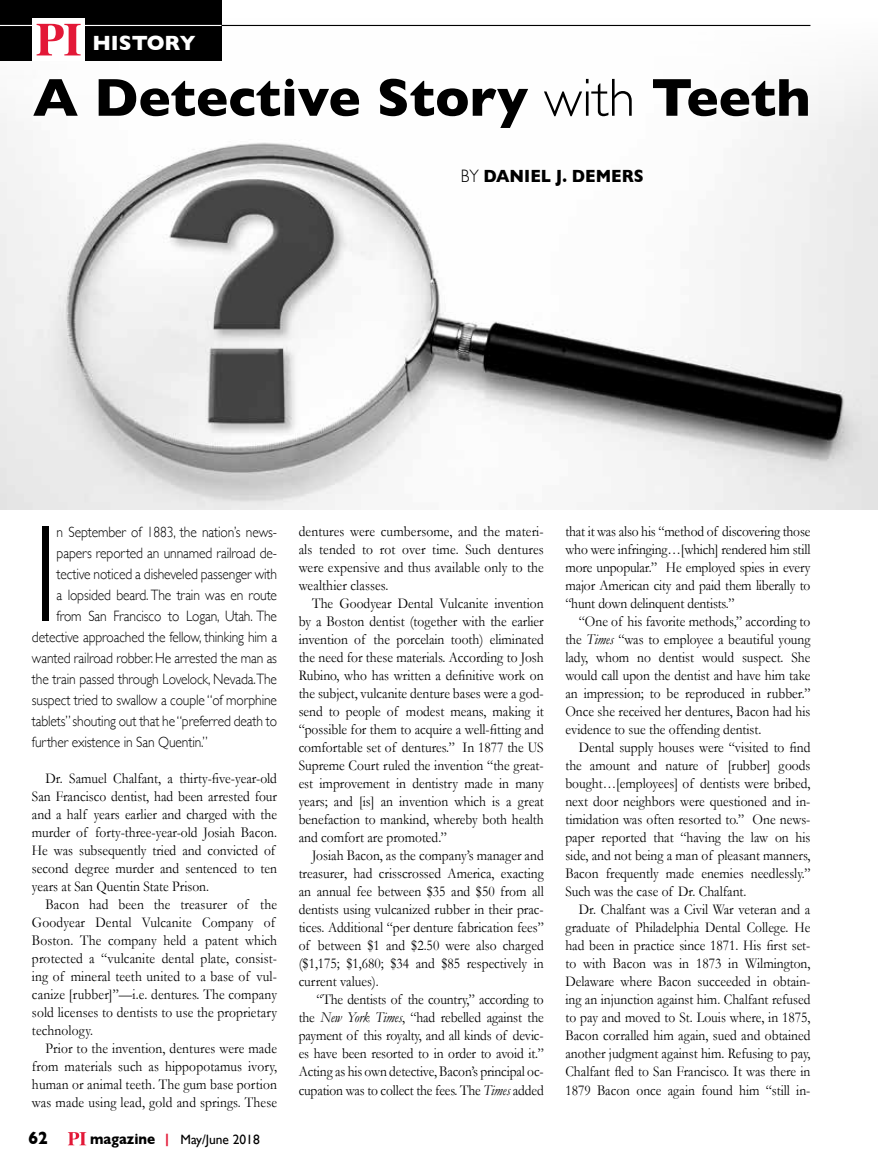
<style>
.page{position:relative;width:878px;height:1175px;background:#fff}
.page>*{position:absolute;margin:0;border:0;box-sizing:border-box;transform-origin:0 0}
.t1{font:300 138.15px "Gill Sans";color:#000;scale:.9 1}
.t2{font:700 54px "Gill Sans";color:#000}
.t3{font:700 21px "Gill Sans";color:#fff}
.t4{font:700 18px "Gill Sans";color:#000;scale:.9 1}
.t5{font:15px/18px "Garamond";color:#000;text-align:justify;scale:.9 1}
.t6{font:300 15px "Gill Sans";letter-spacing:-.01em;color:#000;scale:.9 1}
.t7{font:13.5px "Gill Sans";color:#000}
.s1{font-weight:300}
.s2{font-weight:700;font-size:15px}
.s3{font-weight:700;color:#e31837}
.s4{font-style:italic}
</style>
<div class="page">
<svg style="left:68px;top:1132px;width:18px;height:13px"></svg>
<img style="left:0;top:18px;width:877px;height:491px">
<div style="left:0;top:0;width:221px;height:61px;background:#000"></div>
<hr style="left:206px;top:25px;width:604px;height:1px;background:#000">
<hr style="left:0;top:25px;width:221px;height:1px;background:#fff">
<div style="left:32px;top:18px;width:53px;height:43px;background:#fff"></div>
<svg style="left:37px;top:24px;width:44px;height:31px"></svg>
<h3 class="t3" style="left:92px;top:26px;width:105px">HISTORY</h3>
<h2 class="t2" style="left:33px;top:55px;width:779px">A Detective Story <span class="s1">with</span> Teeth</h2>
<p class="t4" style="left:461px;top:162px;width:205px"><span class="s1">BY</span> DANIEL J. DEMERS</p>
<h1 class="t1" style="left:32px;top:466px;width:30px">I</h1>
<p class="t6" style="left:57px;top:520px;width:246px">n September of 1883, the nation’s news-</p>
<p class="t6" style="left:57px;top:541px;width:246px">papers reported an unnamed railroad de-</p>
<p class="t6" style="left:57px;top:562px;width:246px">tective noticed a disheveled passenger with</p>
<p class="t6" style="left:57px;top:583px;width:246px">a lopsided beard. The train was en route</p>
<p class="t6" style="left:57px;top:604px;width:246px">from San Francisco to Logan, Utah. The</p>
<p class="t6" style="left:32px;top:625px;width:274px">detective approached the fellow, thinking him a</p>
<p class="t6" style="left:32px;top:646px;width:274px">wanted railroad robber. He arrested the man as</p>
<p class="t6" style="left:32px;top:667px;width:274px">the train passed through Lovelock, Nevada.The</p>
<p class="t6" style="left:32px;top:688px;width:274px">suspect tried to swallow a couple “of morphine</p>
<p class="t6" style="left:32px;top:709px;width:274px">tablets” shouting out that he “preferred death to</p>
<p class="t6" style="left:32px;top:730px;width:197px">further existence in San Quentin.”</p>
<p class="t5" style="left:32px;top:769px;width:274px;text-indent:14px">Dr. Samuel Chalfant, a thirty-five-year-old San Francisco dentist, had been arrested four and a half years earlier and charged with the murder of forty-three-year-old Josiah Bacon.<br>He was subsequently tried and convicted of second degree murder and sentenced to ten years at San Quentin State Prison.</p>
<p class="t5" style="left:32px;top:895px;width:274px;text-align:left;text-indent:14px">Bacon had been the treasurer of the Goodyear Dental Vulcanite Company of Boston. The company held a patent which protected a “vulcanite dental plate, consist&shy;ing of mineral teeth united to a base of vul&shy;canize [rubber]”—i.e. dentures. The company sold licenses to dentists to use the proprietary technology.</p>
<p class="t5" style="left:32px;top:1039px;width:274px;text-indent:14px">Prior to the invention, dentures were made from materials such as hippopotamus ivory, human or animal teeth. The gum base portion was made using lead, gold and springs. These</p>
<p class="t4" style="left:28px;top:1123px;width:23px">62</p>
<p class="t7" style="left:90px;top:1131px;width:171px"><span class="s2">magazine</span> <span class="s3">|</span> May/June 2018</p>
<p class="t5" style="left:299px;top:522px;width:274px">dentures were cumbersome, and the materi&shy;als tended to rot over time. Such dentures were expensive and thus available only to the wealthier classes.</p>
<p class="t5" style="left:299px;top:594px;width:274px;text-indent:14px">The Goodyear Dental Vulcanite invention by a Boston dentist (together with the earlier invention of the porcelain tooth) eliminated the need for these materials. According to Josh Rubino, who has written a definitive work on the subject, vulcanite denture bases were a god&shy;send to people of modest means, making it “possible for them to acquire a well-fitting and comfortable set of dentures.” In 1877 the US Supreme Court ruled the invention “the great&shy;est improvement in dentistry made in many years; and [is] an invention which is a great benefaction to mankind, whereby both health and comfort are promoted.”</p>
<p class="t5" style="left:299px;top:846px;width:274px;text-indent:14px">Josiah Bacon, as the company’s manager and treasurer, had crisscrossed America, exacting an annual fee between $35 and $50 from all dentists using vulcanized rubber in their prac&shy;tices. Additional “per denture fabrication fees” of between $1 and $2.50 were also charged ($1,175; $1,680; $34 and $85 respectively in current values).</p>
<p class="t5" style="left:299px;top:990px;width:274px;text-indent:18px">“The dentists of the country,” according to the <span class="s4">New York Times</span>, “had rebelled against the payment of this royalty, and all kinds of devic&shy;es have been resorted to in order to avoid it.” Acting as his own detective, Bacon’s principal oc&shy;cupation was to collect the fees. The <span class="s4">Times</span> added</p>
<p class="t5" style="left:565px;top:522px;width:274px">that it was also his “method of discovering those who were infringing…[which] rendered him still more unpopular.” He employed spies in every major American city and paid them liberally to “hunt down delinquent dentists.”</p>
<p class="t5" style="left:565px;top:612px;width:274px;text-indent:14px">“One of his favorite methods,” according to the <span class="s4">Times</span> “was to employee a beautiful young lady, whom no dentist would suspect. She would call upon the dentist and have him take an impression; to be reproduced in rubber.” Once she received her dentures, Bacon had his evidence to sue the offending dentist.</p>
<p class="t5" style="left:565px;top:738px;width:274px;text-indent:14px">Dental supply houses were “visited to find the amount and nature of [rubber] goods bought…[employees] of dentists were bribed, next door neighbors were questioned and in&shy;timidation was often resorted to.” One news&shy;paper reported that “having the law on his side, and not being a man of pleasant manners, Bacon frequently made enemies needlessly.” Such was the case of Dr. Chalfant.</p>
<p class="t5" style="left:565px;top:900px;width:274px;text-indent:14px">Dr. Chalfant was a Civil War veteran and a graduate of Philadelphia Dental College. He had been in practice since 1871. His first set&shy;to with Bacon was in 1873 in Wilmington, Delaware where Bacon succeeded in obtain&shy;ing an injunction against him. Chalfant refused to pay and moved to St. Louis where, in 1875, Bacon corralled him again, sued and obtained another judgment against him. Refusing to pay, Chalfant fled to San Francisco. It was there in 1879 Bacon once again found him “still in-</p>
</div>
